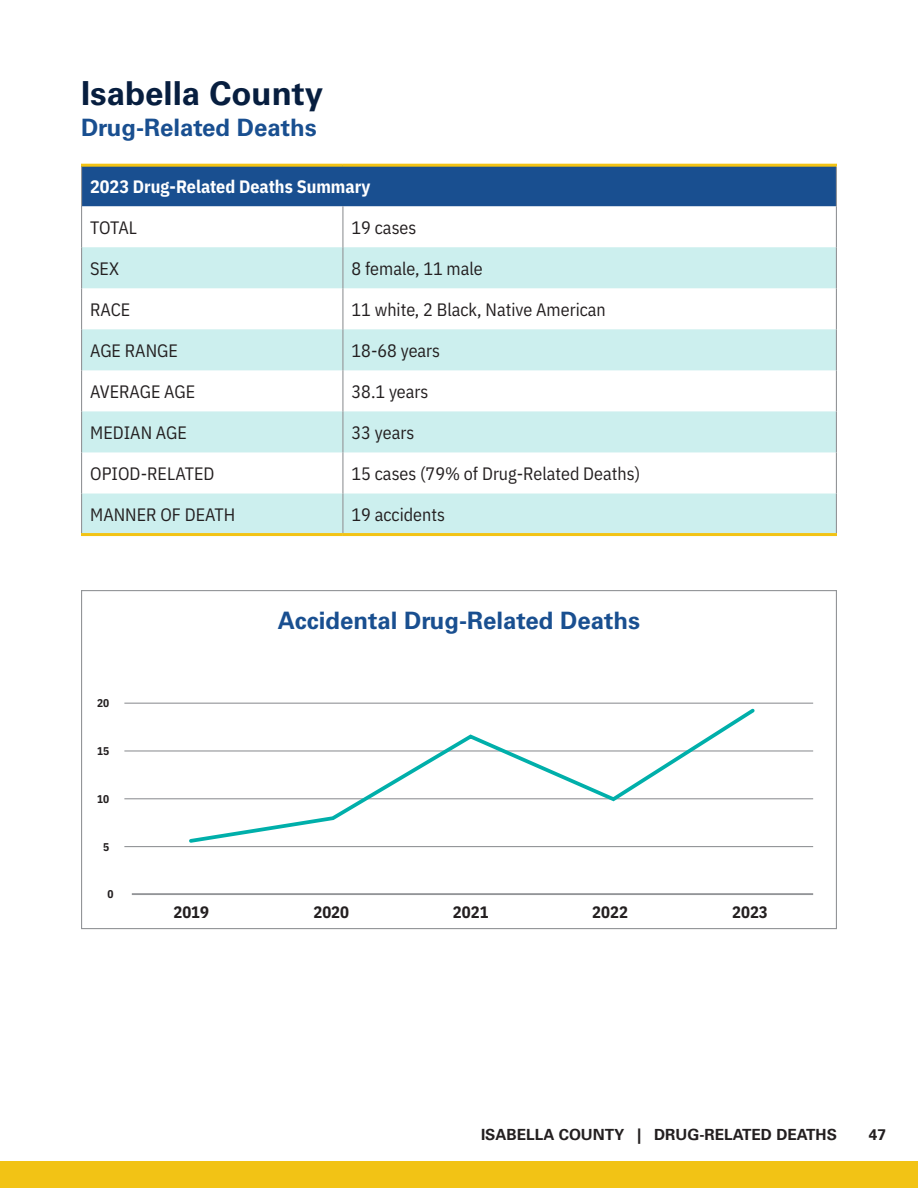
<style>
.page{position:relative;width:918px;height:1188px;background:#fff}
.page>*{position:absolute;margin:0;border:0;box-sizing:border-box;transform-origin:0 0}
._2__Paragraph_Header__Michigan_Blue{font:700 33px "Univers LT Pro 65";color:#071e3f}
.Chart_Header{font:700 24px "Univers LT Pro 65";color:#194f90}
._2__Paragraph_Header__South_U_Blue{font:700 24px "Univers LT Pro 65";color:#194f90}
.body_text{font:18px "IBM Plex Sans Cond";color:#231f20}
.Table_Header{font:700 18px "IBM Plex Sans Cond";color:#fff}
.t1{font:700 16.5px "IBM Plex Sans Cond";color:#231f20}
.t2{font:700 15.3px "Univers LT Std";color:#231f20}
.Chart_Left_Numbers{font:700 11.25px "IBM Plex Sans Cond";color:#231f20}
</style>
<div class="page">
<div style="left:0;top:1161px;width:918px;height:27px;background:#f2c315"></div>
<div style="left:82px;top:165px;width:754px;height:41px;background:#194f90"></div>
<svg style="left:82px;top:206px;width:754px;height:41px"></svg>
<svg style="left:82px;top:247px;width:754px;height:286px;fill:#ccefee"></svg>
<hr style="left:81px;top:167px;width:1px;height:39px;background:#939598">
<hr style="left:81px;top:164px;width:262px;height:3px;background:#f2c315">
<hr style="left:343px;top:164px;width:494px;height:3px;background:#f2c315">
<hr style="left:836px;top:167px;width:1px;height:39px;background:#939598">
<hr style="left:81px;top:494px;width:1px;height:39px;background:#939598">
<hr style="left:342px;top:494px;width:1px;height:39px;background:#939598">
<hr style="left:836px;top:494px;width:1px;height:39px;background:#939598">
<hr style="left:81px;top:533px;width:262px;height:3px;background:#f2c315">
<hr style="left:343px;top:533px;width:494px;height:3px;background:#f2c315">
<hr style="left:81px;top:206px;width:1px;height:41px;background:#939598">
<hr style="left:81px;top:288px;width:1px;height:41px;background:#939598">
<hr style="left:81px;top:370px;width:1px;height:41px;background:#939598">
<hr style="left:81px;top:452px;width:1px;height:42px;background:#939598">
<hr style="left:342px;top:206px;width:1px;height:41px;background:#939598">
<hr style="left:836px;top:206px;width:1px;height:41px;background:#939598">
<hr style="left:342px;top:288px;width:1px;height:41px;background:#939598">
<hr style="left:836px;top:288px;width:1px;height:41px;background:#939598">
<hr style="left:342px;top:370px;width:1px;height:41px;background:#939598">
<hr style="left:836px;top:370px;width:1px;height:41px;background:#939598">
<hr style="left:342px;top:452px;width:1px;height:42px;background:#939598">
<hr style="left:836px;top:452px;width:1px;height:42px;background:#939598">
<hr style="left:81px;top:411px;width:1px;height:41px;background:#939598">
<hr style="left:342px;top:411px;width:1px;height:41px;background:#939598">
<hr style="left:836px;top:411px;width:1px;height:41px;background:#939598">
<hr style="left:81px;top:329px;width:1px;height:41px;background:#939598">
<hr style="left:342px;top:329px;width:1px;height:41px;background:#939598">
<hr style="left:836px;top:329px;width:1px;height:41px;background:#939598">
<hr style="left:81px;top:247px;width:1px;height:41px;background:#939598">
<hr style="left:342px;top:247px;width:1px;height:41px;background:#939598">
<hr style="left:836px;top:247px;width:1px;height:41px;background:#939598">
<hr style="left:132px;top:893px;width:681px;height:2px;background:#939598">
<hr style="left:124px;top:703px;width:689px;height:1px;background:#939598">
<hr style="left:124px;top:750px;width:689px;height:2px;background:#939598">
<hr style="left:124px;top:798px;width:689px;height:1px;background:#939598">
<hr style="left:124px;top:846px;width:689px;height:1px;background:#939598">
<svg style="left:187px;top:708px;width:571px;height:135px"></svg>
<p class="_2__Paragraph_Header__Michigan_Blue" style="left:81px;top:74px;width:244px">Isabella County</p>
<p class="_2__Paragraph_Header__South_U_Blue" style="left:81px;top:113px;width:237px">Drug-Related Deaths</p>
<p class="Table_Header" style="left:90px;top:172px;width:282px">2023 Drug-Related Deaths Summary</p>
<p class="body_text" style="left:90px;top:214px;width:48px">TOTAL</p>
<p class="body_text" style="left:352px;top:214px;width:66px">19 cases</p>
<p class="body_text" style="left:90px;top:255px;width:30px">SEX</p>
<p class="body_text" style="left:352px;top:255px;width:133px">8 female, 11 male</p>
<p class="body_text" style="left:90px;top:296px;width:42px">RACE</p>
<p class="body_text" style="left:352px;top:296px;width:256px">11 white, 2 Black, Native American</p>
<p class="body_text" style="left:90px;top:337px;width:89px">AGE RANGE</p>
<p class="body_text" style="left:352px;top:337px;width:90px">18-68 years</p>
<p class="body_text" style="left:90px;top:378px;width:106px">AVERAGE AGE</p>
<p class="body_text" style="left:352px;top:378px;width:78px">38.1 years</p>
<p class="body_text" style="left:90px;top:419px;width:98px">MEDIAN AGE</p>
<p class="body_text" style="left:352px;top:419px;width:64px">33 years</p>
<p class="body_text" style="left:90px;top:460px;width:126px">OPIOD-RELATED</p>
<p class="body_text" style="left:352px;top:460px;width:290px">15 cases (79% of Drug-Related Deaths)</p>
<p class="body_text" style="left:90px;top:501px;width:147px">MANNER OF DEATH</p>
<p class="body_text" style="left:352px;top:501px;width:95px">19 accidents</p>
<p class="Chart_Left_Numbers" style="left:97px;top:694px;width:14px">20</p>
<p class="Chart_Left_Numbers" style="left:97px;top:742px;width:14px">15</p>
<p class="Chart_Left_Numbers" style="left:97px;top:790px;width:14px">10</p>
<p class="Chart_Left_Numbers" style="left:103px;top:838px;width:8px">5</p>
<p class="Chart_Left_Numbers" style="left:107px;top:885px;width:8px">0</p>
<p class="Chart_Header" style="left:278px;top:607px;width:364px">Accidental Drug-Related Deaths</p>
<p class="t1" style="left:173px;top:899px;width:37px">2019</p>
<p class="t1" style="left:313px;top:899px;width:37px">2020</p>
<p class="t1" style="left:453px;top:899px;width:37px">2021</p>
<p class="t1" style="left:592px;top:899px;width:37px">2022</p>
<p class="t1" style="left:732px;top:899px;width:37px">2023</p>
<p class="t2" style="left:481px;top:1125px;width:46px">ISABELLA</p>
<p class="t2" style="left:559px;top:1125px;width:167px">COUNTY | DRUG-RELATED</p>
<p class="t2" style="left:776px;top:1125px;width:22px">DEATHS</p>
<p class="t2" style="left:869px;top:1125px;width:19px">47</p>
</div>
